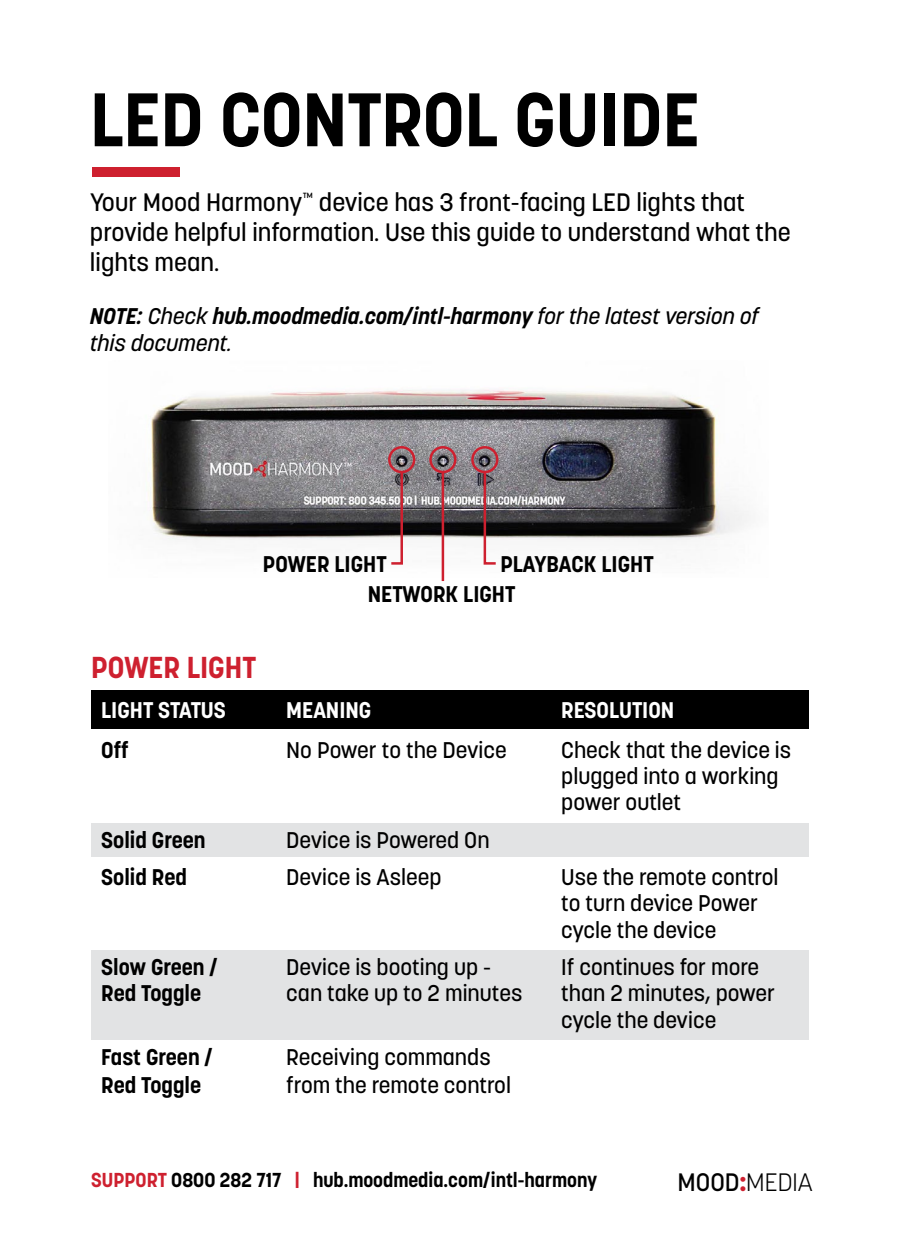
<style>
.page{position:relative;width:900px;height:1260px;background:#fff}
.page>*{position:absolute;margin:0;border:0;box-sizing:border-box;transform-origin:0 0}
.t1{font:700 75px "Korolev";color:#000}
.t2{font:700 30px "Korolev";color:#ce202f}
.t3{font:500 25px/30px "Korolev";color:#000}
.t4{font:300 25px "Korolev";color:#000}
.t5{font:500 22.5px/26.2px "Korolev";color:#000}
.t6{font:700 22.5px/29.5px "Korolev";color:#000}
.t7{font:italic 500 22.5px/27.5px "Korolev";color:#000}
.t8{font:700 22.5px "Korolev";color:#fff}
.t9{font:700 20px "Korolev";color:#000}
.s1{font-weight:700}
.s2{color:#ce202f}
.s3{font-weight:500}
.s4{font-weight:800;color:#ce202f}
</style>
<div class="page">
<div style="left:91px;top:690px;width:718px;height:39px;background:#000"></div>
<div style="left:91px;top:823px;width:718px;height:33px;background:#e2e3e4"></div>
<div style="left:91px;top:950px;width:718px;height:90px;background:#e2e3e4"></div>
<div style="left:92px;top:167px;width:88px;height:9px;background:#ce202f"></div>
<img style="left:148px;top:389px;width:601px;height:189px">
<hr style="left:442px;top:473px;width:2px;height:108px;background:#ce202f">
<svg style="left:389px;top:470px;width:15px;height:96px"></svg>
<svg style="left:482px;top:470px;width:16px;height:96px"></svg>
<div style="left:429px;top:446px;width:28px;height:27px;border:2px solid #ce202f;border-radius:50%"></div>
<div style="left:388px;top:446px;width:27px;height:27px;border:2px solid #ce202f;border-radius:50%"></div>
<div style="left:471px;top:446px;width:27px;height:27px;border:2px solid #ce202f;border-radius:50%"></div>
<h1 class="t1" style="left:90px;top:73px;width:611px">LED CONTROL GUIDE</h1>
<p class="t3" style="left:90px;top:187px;width:702px">Your Mood Harmony<sup>™</sup> device has 3 front-facing LED lights that provide helpful information. Use this guide to understand what the lights mean.</p>
<p class="t7" style="left:90px;top:302px;width:671px"><span class="s1">NOTE:</span> Check <span class="s1">hub.moodmedia.com/intl-harmony</span> for the latest version of this document.</p>
<p class="t6" style="left:263px;top:550px;width:125px">POWER LIGHT</p>
<p class="t6" style="left:368px;top:550px;width:287px;text-indent:133px">PLAYBACK LIGHT<br>NETWORK LIGHT</p>
<h2 class="t2" style="left:91px;top:648px;width:166px">POWER LIGHT</h2>
<p class="t8" style="left:101px;top:695px;width:126px">LIGHT STATUS</p>
<p class="t8" style="left:286px;top:695px;width:87px">MEANING</p>
<p class="t8" style="left:561px;top:695px;width:115px">RESOLUTION</p>
<p class="t6" style="left:101px;top:735px;width:29px">Off</p>
<p class="t5" style="left:286px;top:736px;width:222px">No Power to the Device</p>
<p class="t5" style="left:561px;top:736px;width:231px">Check that the device is plugged into a working power outlet</p>
<p class="t6" style="left:101px;top:825px;width:106px">Solid Green</p>
<p class="t5" style="left:286px;top:826px;width:205px">Device is Powered On</p>
<p class="t6" style="left:101px;top:862px;width:87px">Solid Red</p>
<p class="t5" style="left:286px;top:864px;width:157px">Device is Asleep</p>
<p class="t5" style="left:561px;top:864px;width:219px">Use the remote control to turn device Power cycle the device</p>
<p class="t6" style="left:101px;top:952px;width:118px">Slow Green /</p>
<p class="t5" style="left:286px;top:954px;width:206px">Device is booting up -</p>
<p class="t5" style="left:561px;top:954px;width:199px">If continues for more</p>
<p class="t6" style="left:101px;top:979px;width:101px">Red Toggle</p>
<p class="t5" style="left:286px;top:980px;width:238px">can take up to 2 minutes</p>
<p class="t5" style="left:561px;top:980px;width:215px">than 2 minutes, power cycle the device</p>
<p class="t6" style="left:101px;top:1042px;width:114px">Fast Green /</p>
<p class="t5" style="left:286px;top:1044px;width:206px">Receiving commands</p>
<p class="t6" style="left:101px;top:1070px;width:101px">Red Toggle</p>
<p class="t5" style="left:286px;top:1072px;width:226px">from the remote control</p>
<p class="t9" style="left:91px;top:1167px;width:507px"><span class="s2">SUPPORT</span> 0800 282 717 <span class="s2">|</span> hub.moodmedia.com/intl-harmony</p>
<p class="t4" style="left:678px;top:1167px;width:137px"><span class="s3">MOOD</span><span class="s4">:</span>MEDIA</p>
</div>
